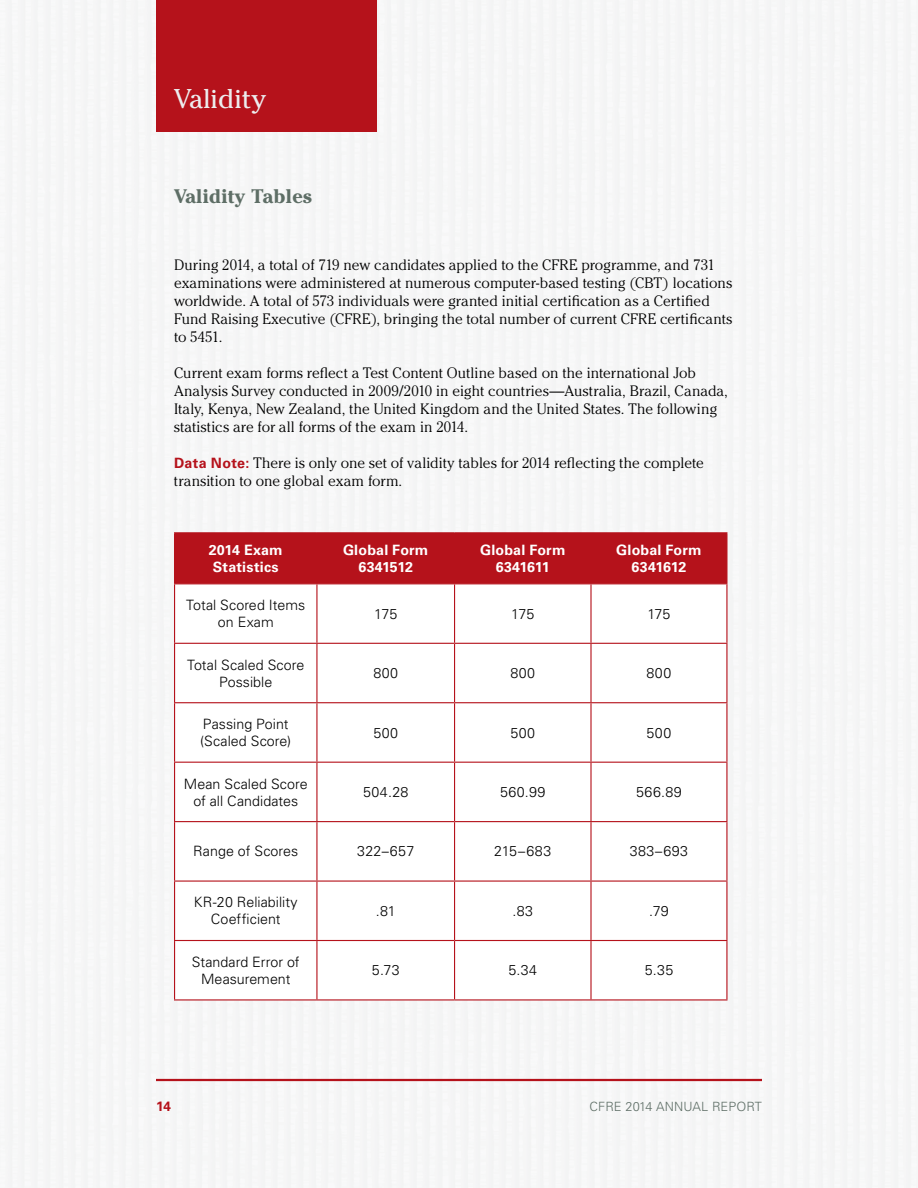
<style>
.page{position:relative;width:918px;height:1188px;background:#fff}
.page>*{position:absolute;margin:0;border:0;box-sizing:border-box;transform-origin:0 0}
.t1{font:27px "Cheltenham Std";color:#ededee}
.t2{font:700 19.5px "Cheltenham Std";letter-spacing:.01em;color:#5e6e66}
.t3{font:300 15px/18px "Cheltenham Std";color:#000}
.t4{font:300 14.25px/17px "Univers LT Std";letter-spacing:.005em;color:#000;text-align:center}
.t5{font:700 14.25px/16.5px "Univers LT Std";letter-spacing:.01em;color:#fff;text-align:center}
.t6{font:700 13.5px "Univers LT Std";color:#b5121b}
.t7{font:300 12.75px "Univers LT Std";letter-spacing:.01em;color:#5e6e66}
.s1{font-family:"Univers LT Std";font-weight:700;font-size:14.25px;color:#b5121b}
</style>
<div class="page">
<div style="left:8px;top:0;width:904px;height:1188px;background:#f6f6f6"></div>
<div style="left:156px;top:0;width:220px;height:132px;background:#b5121b"></div>
<hr style="left:156px;top:1079px;width:606px;height:2px;background:#b5121b">
<div style="left:175px;top:533px;width:551px;height:50px;background:#b5121b"></div>
<svg style="left:175px;top:584px;width:551px;height:415px"></svg>
<hr style="left:174px;top:533px;width:1px;height:50px;background:#b5121b">
<hr style="left:174px;top:532px;width:143px;height:1px;background:#b5121b">
<hr style="left:174px;top:583px;width:143px;height:1px;background:#b5121b">
<hr style="left:316px;top:533px;width:2px;height:50px;background:#b5121b">
<hr style="left:317px;top:532px;width:138px;height:1px;background:#b5121b">
<hr style="left:317px;top:583px;width:138px;height:1px;background:#b5121b">
<hr style="left:454px;top:533px;width:1px;height:50px;background:#b5121b">
<hr style="left:455px;top:532px;width:136px;height:1px;background:#b5121b">
<hr style="left:591px;top:532px;width:137px;height:1px;background:#b5121b">
<hr style="left:590px;top:533px;width:2px;height:50px;background:#b5121b">
<hr style="left:726px;top:533px;width:2px;height:50px;background:#b5121b">
<hr style="left:455px;top:583px;width:136px;height:1px;background:#b5121b">
<hr style="left:591px;top:583px;width:137px;height:1px;background:#b5121b">
<hr style="left:174px;top:584px;width:1px;height:59px;background:#b5121b">
<hr style="left:316px;top:584px;width:2px;height:59px;background:#b5121b">
<hr style="left:454px;top:584px;width:1px;height:59px;background:#b5121b">
<hr style="left:590px;top:584px;width:2px;height:59px;background:#b5121b">
<hr style="left:726px;top:584px;width:2px;height:59px;background:#b5121b">
<hr style="left:174px;top:644px;width:1px;height:58px;background:#b5121b">
<hr style="left:174px;top:643px;width:143px;height:1px;background:#b5121b">
<hr style="left:316px;top:644px;width:2px;height:58px;background:#b5121b">
<hr style="left:317px;top:643px;width:138px;height:1px;background:#b5121b">
<hr style="left:454px;top:644px;width:1px;height:58px;background:#b5121b">
<hr style="left:455px;top:643px;width:136px;height:1px;background:#b5121b">
<hr style="left:591px;top:643px;width:137px;height:1px;background:#b5121b">
<hr style="left:590px;top:644px;width:2px;height:58px;background:#b5121b">
<hr style="left:726px;top:644px;width:2px;height:58px;background:#b5121b">
<hr style="left:174px;top:703px;width:1px;height:59px;background:#b5121b">
<hr style="left:174px;top:702px;width:143px;height:1px;background:#b5121b">
<hr style="left:316px;top:703px;width:2px;height:59px;background:#b5121b">
<hr style="left:317px;top:702px;width:138px;height:1px;background:#b5121b">
<hr style="left:454px;top:703px;width:1px;height:59px;background:#b5121b">
<hr style="left:455px;top:702px;width:136px;height:1px;background:#b5121b">
<hr style="left:591px;top:702px;width:137px;height:1px;background:#b5121b">
<hr style="left:590px;top:703px;width:2px;height:59px;background:#b5121b">
<hr style="left:726px;top:703px;width:2px;height:59px;background:#b5121b">
<hr style="left:174px;top:763px;width:1px;height:58px;background:#b5121b">
<hr style="left:174px;top:762px;width:143px;height:1px;background:#b5121b">
<hr style="left:316px;top:763px;width:2px;height:58px;background:#b5121b">
<hr style="left:317px;top:762px;width:138px;height:1px;background:#b5121b">
<hr style="left:454px;top:763px;width:1px;height:58px;background:#b5121b">
<hr style="left:455px;top:762px;width:136px;height:1px;background:#b5121b">
<hr style="left:591px;top:762px;width:137px;height:1px;background:#b5121b">
<hr style="left:590px;top:763px;width:2px;height:58px;background:#b5121b">
<hr style="left:726px;top:763px;width:2px;height:58px;background:#b5121b">
<hr style="left:174px;top:822px;width:1px;height:59px;background:#b5121b">
<hr style="left:174px;top:821px;width:143px;height:1px;background:#b5121b">
<hr style="left:316px;top:822px;width:2px;height:59px;background:#b5121b">
<hr style="left:317px;top:821px;width:138px;height:1px;background:#b5121b">
<hr style="left:454px;top:822px;width:1px;height:59px;background:#b5121b">
<hr style="left:455px;top:821px;width:136px;height:1px;background:#b5121b">
<hr style="left:591px;top:821px;width:137px;height:1px;background:#b5121b">
<hr style="left:590px;top:822px;width:2px;height:59px;background:#b5121b">
<hr style="left:726px;top:822px;width:2px;height:59px;background:#b5121b">
<hr style="left:174px;top:882px;width:1px;height:58px;background:#b5121b">
<hr style="left:174px;top:881px;width:143px;height:1px;background:#b5121b">
<hr style="left:316px;top:882px;width:2px;height:58px;background:#b5121b">
<hr style="left:317px;top:881px;width:138px;height:1px;background:#b5121b">
<hr style="left:454px;top:882px;width:1px;height:58px;background:#b5121b">
<hr style="left:455px;top:881px;width:136px;height:1px;background:#b5121b">
<hr style="left:591px;top:881px;width:137px;height:1px;background:#b5121b">
<hr style="left:590px;top:882px;width:2px;height:58px;background:#b5121b">
<hr style="left:726px;top:882px;width:2px;height:58px;background:#b5121b">
<hr style="left:174px;top:941px;width:1px;height:58px;background:#b5121b">
<hr style="left:174px;top:940px;width:143px;height:1px;background:#b5121b">
<hr style="left:174px;top:999px;width:143px;height:2px;background:#b5121b">
<hr style="left:316px;top:941px;width:2px;height:58px;background:#b5121b">
<hr style="left:317px;top:940px;width:138px;height:1px;background:#b5121b">
<hr style="left:317px;top:999px;width:138px;height:2px;background:#b5121b">
<hr style="left:454px;top:941px;width:1px;height:58px;background:#b5121b">
<hr style="left:455px;top:940px;width:136px;height:1px;background:#b5121b">
<hr style="left:591px;top:940px;width:137px;height:1px;background:#b5121b">
<hr style="left:590px;top:941px;width:2px;height:58px;background:#b5121b">
<hr style="left:726px;top:941px;width:2px;height:58px;background:#b5121b">
<hr style="left:455px;top:999px;width:136px;height:2px;background:#b5121b">
<hr style="left:591px;top:999px;width:137px;height:2px;background:#b5121b">
<h1 class="t1" style="left:174px;top:83px;width:94px">Validity</h1>
<h2 class="t2" style="left:174px;top:184px;width:139px">Validity Tables</h2>
<p class="t3" style="left:174px;top:256px;width:560px">During 2014, a total of 719 new candidates applied to the CFRE programme, and 731 examinations were administered at numerous computer-based testing (CBT) locations worldwide. A total of 573 individuals were granted initial certification as a Certified Fund Raising Executive (CFRE), bringing the total number of current CFRE certificants to 5451.</p>
<p class="t3" style="left:174px;top:364px;width:555px">Current exam forms reflect a Test Content Outline based on the international Job Analysis Survey conducted in 2009/2010 in eight countries—Australia, Brazil, Canada, Italy, Kenya, New Zealand, the United Kingdom and the United States. The following statistics are for all forms of the exam in 2014.</p>
<p class="t3" style="left:174px;top:454px;width:531px"><span class="s1">Data Note:</span> There is only one set of validity tables for 2014 reflecting the complete transition to one global exam form.</p>
<p class="t5" style="left:209px;top:542px;width:75px;text-align:left">2014 Exam<br>Statistics</p>
<p class="t5" style="left:343px;top:542px;width:87px">Global Form<br>6341512</p>
<p class="t5" style="left:480px;top:542px;width:87px">Global Form<br>6341611</p>
<p class="t5" style="left:616px;top:542px;width:87px">Global Form<br>6341612</p>
<p class="t4" style="left:186px;top:597px;width:120px">Total Scored Items on Exam</p>
<p class="t4" style="left:374px;top:605px;width:25px">175</p>
<p class="t4" style="left:511px;top:605px;width:25px">175</p>
<p class="t4" style="left:647px;top:605px;width:25px">175</p>
<p class="t4" style="left:187px;top:656px;width:119px">Total Scaled Score<br>Possible</p>
<p class="t4" style="left:373px;top:665px;width:26px">800</p>
<p class="t4" style="left:510px;top:665px;width:26px">800</p>
<p class="t4" style="left:647px;top:665px;width:26px">800</p>
<p class="t4" style="left:200px;top:716px;width:93px;text-align:left">Passing Point (Scaled Score)</p>
<p class="t4" style="left:373px;top:724px;width:26px">500</p>
<p class="t4" style="left:510px;top:724px;width:26px">500</p>
<p class="t4" style="left:647px;top:724px;width:26px">500</p>
<p class="t4" style="left:184px;top:775px;width:125px">Mean Scaled Score of all Candidates</p>
<p class="t4" style="left:363px;top:784px;width:47px">504.28</p>
<p class="t4" style="left:500px;top:784px;width:47px">560.99</p>
<p class="t4" style="left:636px;top:784px;width:47px">566.89</p>
<p class="t4" style="left:193px;top:843px;width:106px">Range of Scores</p>
<p class="t4" style="left:357px;top:843px;width:58px">322–657</p>
<p class="t4" style="left:494px;top:843px;width:59px">215–683</p>
<p class="t4" style="left:630px;top:843px;width:60px">383–693</p>
<p class="t4" style="left:194px;top:894px;width:105px">KR-20 Reliability<br>Coefficient</p>
<p class="t4" style="left:376px;top:902px;width:22px">.81</p>
<p class="t4" style="left:512px;top:902px;width:22px">.83</p>
<p class="t4" style="left:649px;top:902px;width:21px">.79</p>
<p class="t4" style="left:192px;top:953px;width:109px">Standard Error of<br>Measurement</p>
<p class="t4" style="left:372px;top:962px;width:29px">5.73</p>
<p class="t4" style="left:508px;top:962px;width:30px">5.34</p>
<p class="t4" style="left:645px;top:962px;width:30px">5.35</p>
<p class="t6" style="left:156px;top:1098px;width:17px">14</p>
<p class="t7" style="left:589px;top:1099px;width:174px">CFRE 2014 ANNUAL REPORT</p>
</div>
